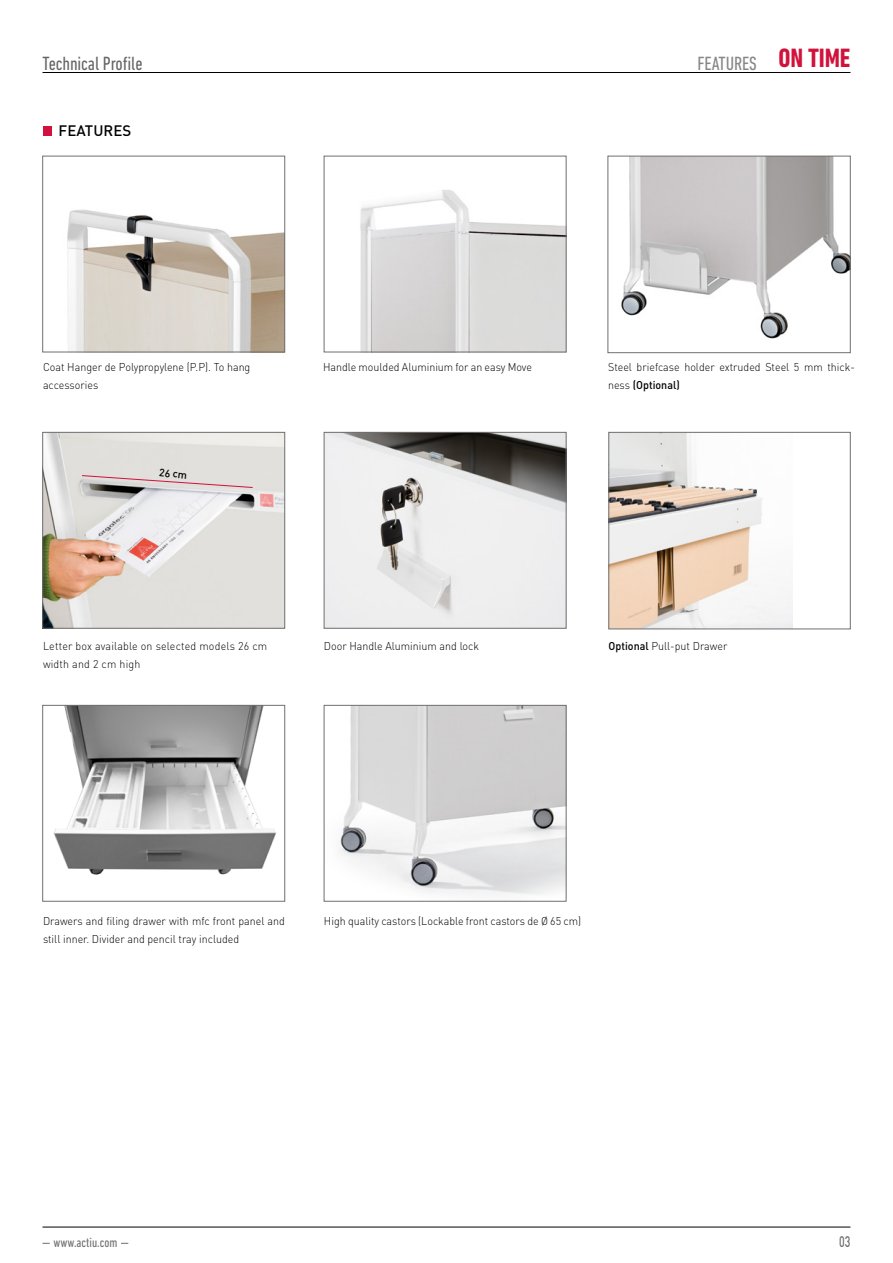
<style>
.page{position:relative;width:893px;height:1263px;background:#fff}
.page>*{position:absolute;margin:0;border:0;box-sizing:border-box;transform-origin:0 0}
.t1{font:700 condensed 27px "DIN Next LT Pro";letter-spacing:-.005em;color:#d1123c}
.t2{font:condensed 19.5px "DIN Next LT Pro";letter-spacing:-.005em;color:#000}
.t3{font:condensed 19.5px "DIN Next LT Pro";letter-spacing:-.005em;color:#878787}
.t4{font:500 15.15px "DIN Pro";color:#706f6f;scale:.7 1}
.t5{font:500 15px "DIN Pro";letter-spacing:.005em;color:#000}
.t6{font:condensed 13.5px "DIN Next LT Pro";color:#706f6f}
.Texto_general_Negro{font:300 11.25px/18px "DIN Pro";color:#000;scale:.95 1}
.Texto_general_Negro-2{font:500 10.65px "DIN Pro";color:#000}
.s1{font-weight:500}
</style>
<div class="page">
<hr style="left:43px;top:72px;width:807px;height:1px;background:#000">
<hr style="left:43px;top:1227px;width:807px;height:1px;background:#000">
<div style="left:43px;top:126px;width:9px;height:9px;background:#d1123c"></div>
<img style="left:67px;top:209px;width:216px;height:141px">
<div style="left:43px;top:156px;width:242px;height:196px;border:1px solid #706f6f"></div>
<img style="left:360px;top:190px;width:204px;height:160px">
<div style="left:324px;top:156px;width:242px;height:196px;border:1px solid #706f6f"></div>
<img style="left:621px;top:158px;width:227px;height:181px">
<div style="left:608px;top:156px;width:242px;height:197px;border:1px solid #706f6f"></div>
<img style="left:611px;top:434px;width:181px;height:193px">
<div style="left:609px;top:432px;width:241px;height:197px;border:1px solid #706f6f"></div>
<img style="left:45px;top:434px;width:238px;height:192px">
<div style="left:43px;top:432px;width:242px;height:196px;border:1px solid #706f6f"></div>
<img style="left:326px;top:434px;width:238px;height:192px">
<div style="left:324px;top:432px;width:242px;height:196px;border:1px solid #706f6f"></div>
<img style="left:53px;top:707px;width:223px;height:168px">
<div style="left:43px;top:705px;width:242px;height:196px;border:1px solid #706f6f"></div>
<img style="left:339px;top:707px;width:225px;height:188px">
<div style="left:324px;top:705px;width:242px;height:196px;border:1px solid #706f6f"></div>
<svg style="left:81px;top:474px;width:173px;height:15px;background:#cfc1c1"></svg>
<h2 class="t2" style="left:43px;top:52px;width:102px">Technical Profile</h2>
<p class="t3" style="left:698px;top:52px;width:61px">FEATURES</p>
<p class="t5" style="left:59px;top:121px;width:74px">FEATURES</p>
<h1 class="t1" style="left:779px;top:43px;width:73px">ON TIME</h1>
<p class="Texto_general_Negro" style="left:43px;top:358px;width:220px">Coat Hanger de Polypropylene (P.P). To hang accessories</p>
<p class="Texto_general_Negro" style="left:323px;top:358px;width:221px">Handle moulded Aluminium for an easy Move</p>
<p class="Texto_general_Negro" style="left:608px;top:358px;width:261px">Steel briefcase holder extruded Steel 5 mm thick&shy;ness <span class="s1">(Optional)</span></p>
<p class="Texto_general_Negro-2" style="left:160px;top:465px;width:30px;rotate:6deg">26 cm</p>
<p class="Texto_general_Negro" style="left:43px;top:636px;width:237px">Letter box available on selected models 26 cm width and 2 cm high</p>
<p class="Texto_general_Negro" style="left:324px;top:636px;width:165px">Door Handle Aluminium and lock</p>
<p class="Texto_general_Negro" style="left:609px;top:636px;width:127px"><span class="s1">Optional</span> Pull-put Drawer</p>
<p class="Texto_general_Negro" style="left:43px;top:911px;width:256px">Drawers and filing drawer with mfc front panel and</p>
<p class="Texto_general_Negro" style="left:324px;top:911px;width:272px">High quality castors (Lockable front castors de Ø 65 cm)</p>
<p class="Texto_general_Negro" style="left:43px;top:929px;width:208px">still inner. Divider and pencil tray included</p>
<p class="t6" style="left:54px;top:1235px;width:65px">www.actiu.com</p>
<h3 class="t4" style="left:839px;top:1231px;width:18px">03</h3>
</div>
